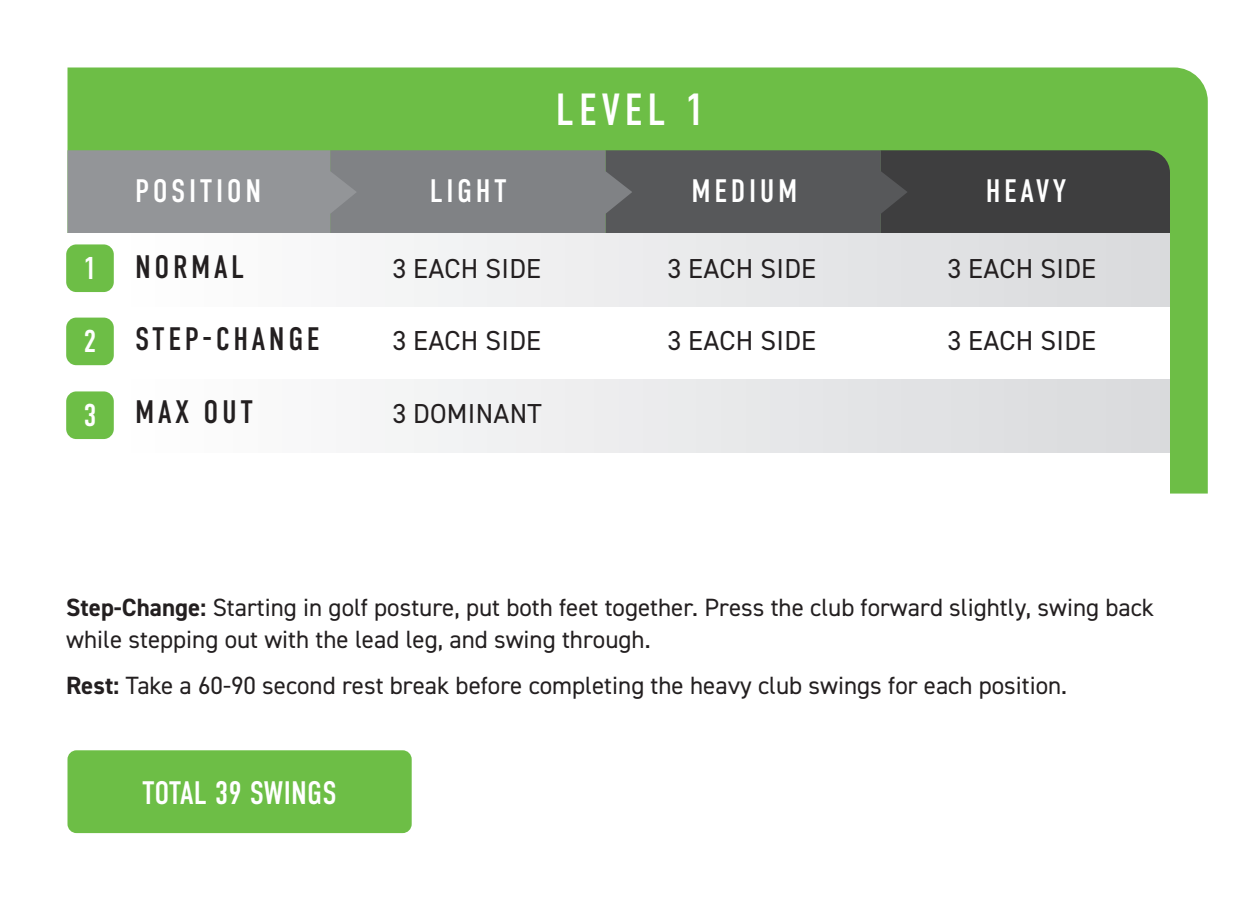
<style>
.page{position:relative;width:1260px;height:900px;background:#fff}
.page>*{position:absolute;margin:0;border:0;box-sizing:border-box;transform-origin:0 0}
.t1{font:45px "DIN Condensed";letter-spacing:.11em;color:#fff}
.t2{font:32.5px "DIN Condensed";letter-spacing:.11em;color:#fff}
.t3{font:32.5px "DIN Condensed";letter-spacing:.11em;color:#231f20}
.t4{font:32.5px "DIN Condensed";letter-spacing:.005em;color:#fff}
.t5{font:31.5px "DIN Condensed";color:#fff}
.t6{font:27.5px "DIN2014";letter-spacing:.01em;color:#231f20}
.t7{font:25px/32.5px "DIN2014";color:#231f20}
.s1{font-weight:700}
</style>
<div class="page">
<div style="left:68px;top:68px;width:1140px;height:426px;background:#6dbe46"></div>
<div style="left:67px;top:233px;width:1103px;height:261px;background:#fff"></div>
<svg style="left:68px;top:150px;width:1102px;height:83px;background:#696b6c"></svg>
<div style="left:68px;top:233px;width:1102px;height:73px;background:linear-gradient(to right,#fff,#d9dadc)"></div>
<div style="left:114px;top:379px;width:1056px;height:73px;background:linear-gradient(to right,#fff,#d8dadc)"></div>
<div style="left:66px;top:244px;width:48px;height:48px;background:#6dbe46;border-radius:10px"></div>
<div style="left:66px;top:318px;width:48px;height:47px;background:#6dbe46;border-radius:10px"></div>
<div style="left:66px;top:391px;width:48px;height:48px;background:#6dbe46;border-radius:10px"></div>
<div style="left:68px;top:750px;width:344px;height:83px;background:#6dbe46;border-radius:9px"></div>
<p class="t1" style="left:556px;top:85px;width:150px">LEVEL 1</p>
<p class="t2" style="left:135px;top:173px;width:128px">POSITION</p>
<p class="t2" style="left:430px;top:173px;width:79px">LIGHT</p>
<p class="t2" style="left:692px;top:173px;width:107px">MEDIUM</p>
<p class="t2" style="left:986px;top:173px;width:82px">HEAVY</p>
<p class="t5" style="left:83px;top:251px;width:15px">1</p>
<p class="t3" style="left:135px;top:248px;width:111px">NORMAL</p>
<p class="t6" style="left:392px;top:251px;width:150px">3 EACH SIDE</p>
<p class="t6" style="left:668px;top:251px;width:150px">3 EACH SIDE</p>
<p class="t6" style="left:948px;top:251px;width:150px">3 EACH SIDE</p>
<p class="t5" style="left:83px;top:324px;width:15px">2</p>
<p class="t3" style="left:135px;top:321px;width:186px">STEP-CHANGE</p>
<p class="t6" style="left:392px;top:323px;width:150px">3 EACH SIDE</p>
<p class="t6" style="left:668px;top:323px;width:150px">3 EACH SIDE</p>
<p class="t6" style="left:948px;top:323px;width:150px">3 EACH SIDE</p>
<p class="t5" style="left:83px;top:398px;width:15px">3</p>
<p class="t3" style="left:135px;top:393px;width:120px">MAX OUT</p>
<p class="t6" style="left:392px;top:396px;width:151px">3 DOMINANT</p>
<p class="t7" style="left:66px;top:591px;width:1089px"><span class="s1">Step-Change:</span> Starting in golf posture, put both feet together. Press the club forward slightly, swing back while stepping out with the lead leg, and swing through.</p>
<p class="t7" style="left:66px;top:669px;width:1003px"><span class="s1">Rest:</span> Take a 60-90 second rest break before completing the heavy club swings for each position.</p>
<p class="t4" style="left:142px;top:774px;width:196px">TOTAL 39 SWINGS</p>
</div>
